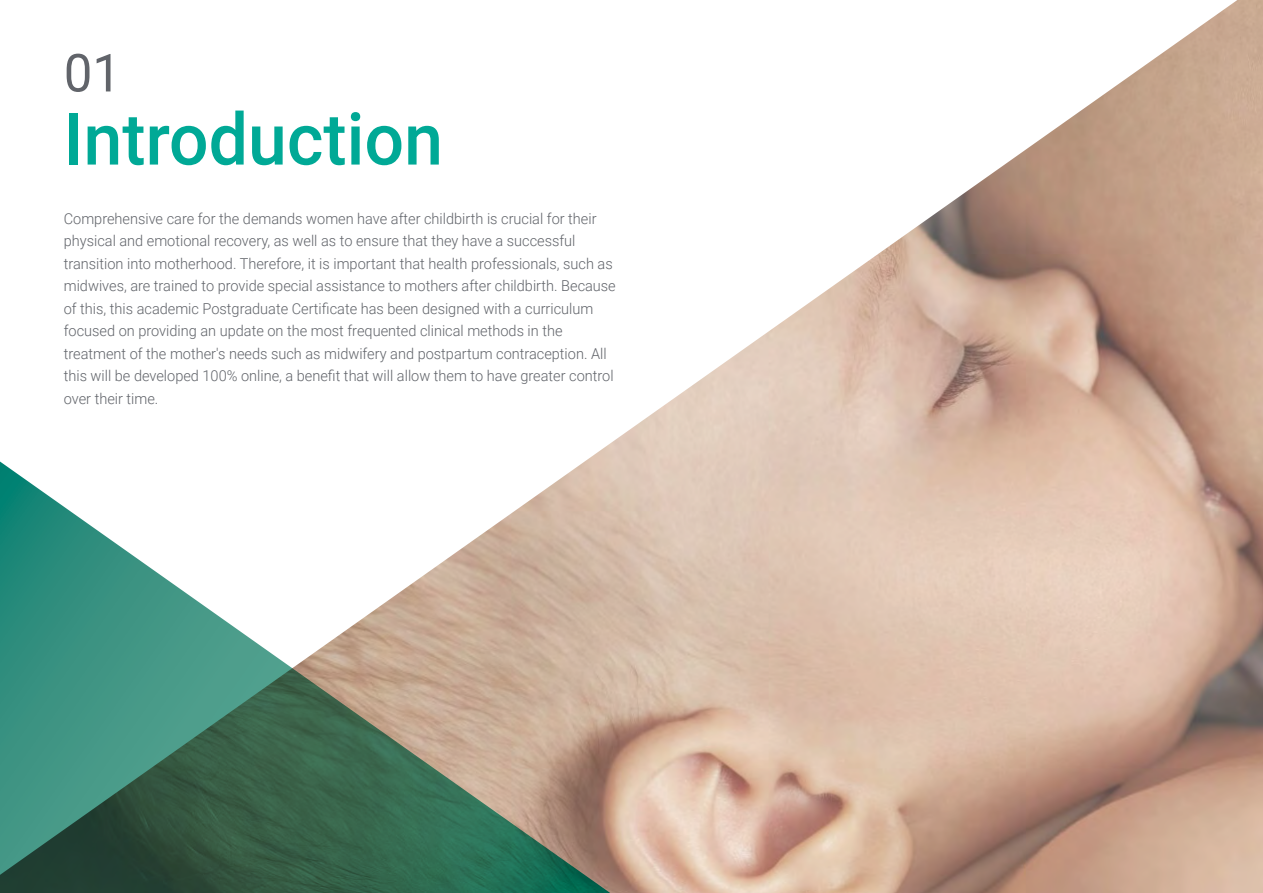
<style>
.page{position:relative;width:1263px;height:893px;background:#fff}
.page>*{position:absolute;margin:0;border:0;box-sizing:border-box;transform-origin:0 0}
.t1{font:500 72px "Roboto";color:#00a996}
.t2{font:52.5px "Roboto";color:#61646a}
.t3{font:300 15px/22.5px "Roboto";color:#61646a}
</style>
<div class="page">
<img style="left:607px;top:0;width:656px;height:893px">
<svg style="left:0;top:446px;width:640px;height:447px"></svg>
<h2 class="t2" style="left:64px;top:36px;width:59px">01</h2>
<h1 class="t1" style="left:64px;top:89px;width:381px">Introduction</h1>
<p class="t3" style="left:64px;top:207px;width:553px">Comprehensive care for the demands women have after childbirth is crucial for their physical and emotional recovery, as well as to ensure that they have a successful transition into motherhood. Therefore, it is important that health professionals, such as midwives, are trained to provide special assistance to mothers after childbirth. Because of this, this academic Postgraduate Certificate has been designed with a curriculum focused on providing an update on the most frequented clinical methods in the treatment of the mother's needs such as midwifery and postpartum contraception. All this will be developed 100% online, a benefit that will allow them to have greater control over their time.</p>
</div>
